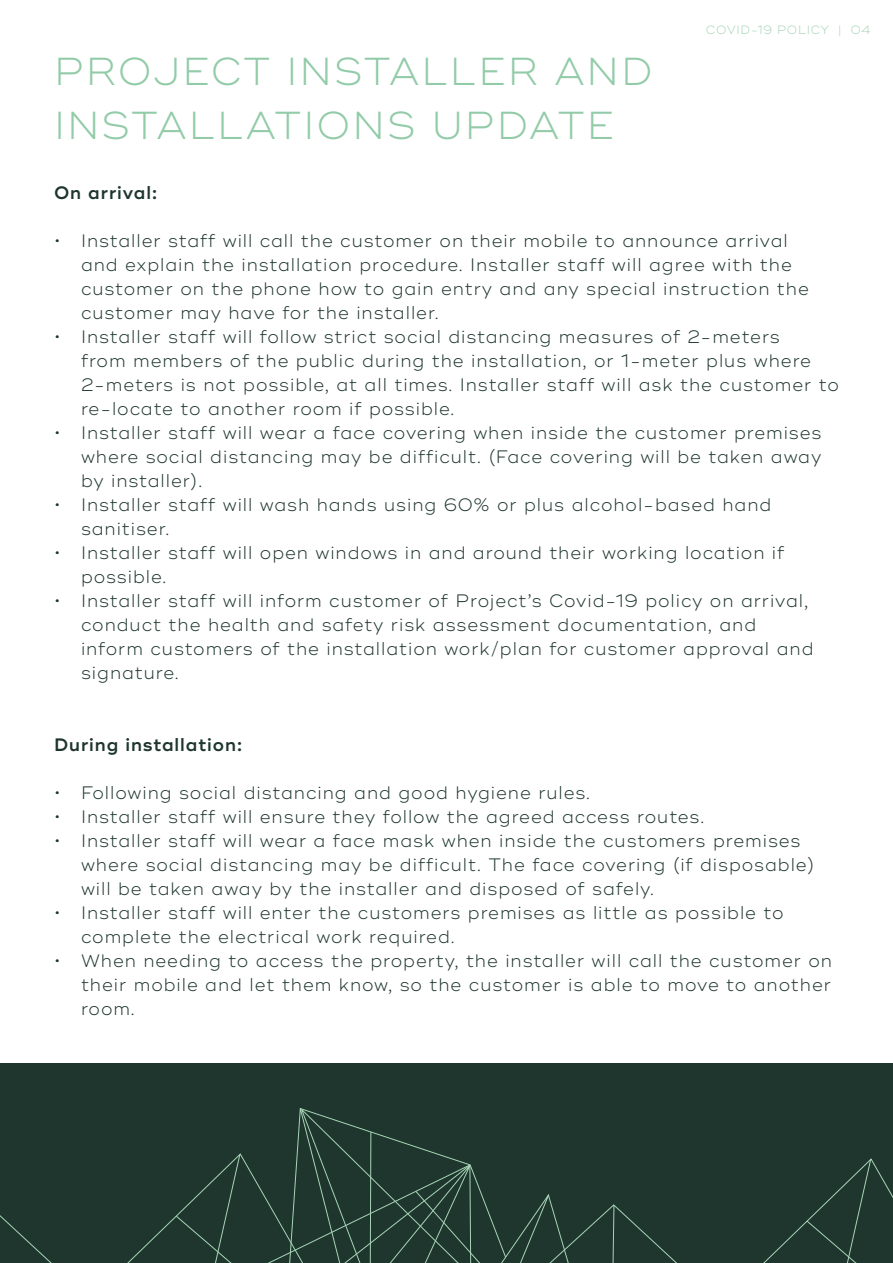
<style>
.page{position:relative;width:893px;height:1263px;background:#fff}
.page>*{position:absolute;margin:0;border:0;box-sizing:border-box;transform-origin:0 0}
.t1{font:300 39px/54px "Ridley Grotesk";letter-spacing:.05em;color:#92cba8}
.t2{font:300 18px/24px "Ridley Grotesk";letter-spacing:.05em;color:#1e362d}
.t3{font:600 18px "Ridley Grotesk";letter-spacing:.05em;color:#1e362d}
.t4{font:300 12px "Ridley Grotesk";letter-spacing:.05em;color:#a8d4b7}
</style>
<div class="page">
<div style="left:0;top:1063px;width:893px;height:200px;background:#1e362d"></div>
<svg style="left:0;top:1215px;width:175px;height:48px"></svg>
<svg style="left:175px;top:1108px;width:718px;height:155px"></svg>
<h1 class="t1" style="left:54px;top:46px;width:600px">PROJECT INSTALLER AND<br>INSTALLATIONS UPDATE</h1>
<p class="t4" style="left:706px;top:23px;width:166px">COVID-19 POLICY | 04</p>
<p class="t3" style="left:54px;top:182px;width:105px">On arrival:</p>
<p class="t2" style="left:81px;top:229px;width:729px;text-indent:-27px">• Installer staff will call the customer on their mobile to announce arrival and explain the installation procedure. Installer staff will agree with the customer on the phone how to gain entry and any special instruction the customer may have for the installer.</p>
<p class="t2" style="left:81px;top:325px;width:759px;text-indent:-27px">• Installer staff will follow strict social distancing measures of 2-meters<br>from members of the public during the installation, or 1-meter plus where 2-meters is not possible, at all times. Installer staff will ask the customer to re-locate to another room if possible.</p>
<p class="t2" style="left:81px;top:421px;width:742px;text-align:justify;text-indent:-27px">• Installer staff will wear a face covering when inside the customer premises where social distancing may be difficult. (Face covering will be taken away by installer).</p>
<p class="t2" style="left:81px;top:493px;width:692px;text-indent:-27px">• Installer staff will wash hands using 60% or plus alcohol-based hand sanitiser.</p>
<p class="t2" style="left:81px;top:541px;width:705px;text-indent:-27px">• Installer staff will open windows in and around their working location if possible.</p>
<p class="t2" style="left:81px;top:589px;width:734px;text-indent:-27px">• Installer staff will inform customer of Project’s Covid-19 policy on arrival, conduct the health and safety risk assessment documentation, and inform customers of the installation work/plan for customer approval and signature.</p>
<p class="t3" style="left:54px;top:734px;width:190px">During installation:</p>
<p class="t2" style="left:54px;top:781px;width:538px">• Following social distancing and good hygiene rules.</p>
<p class="t2" style="left:54px;top:805px;width:652px">• Installer staff will ensure they follow the agreed access routes.</p>
<p class="t2" style="left:81px;top:829px;width:735px;text-indent:-27px">• Installer staff will wear a face mask when inside the customers premises where social distancing may be difficult. The face covering (if disposable) will be taken away by the installer and disposed of safely.</p>
<p class="t2" style="left:81px;top:901px;width:704px;text-indent:-27px">• Installer staff will enter the customers premises as little as possible to complete the electrical work required.</p>
<p class="t2" style="left:81px;top:949px;width:753px;text-align:justify;text-indent:-27px">• When needing to access the property, the installer will call the customer on their mobile and let them know, so the customer is able to move to another room.</p>
</div>
